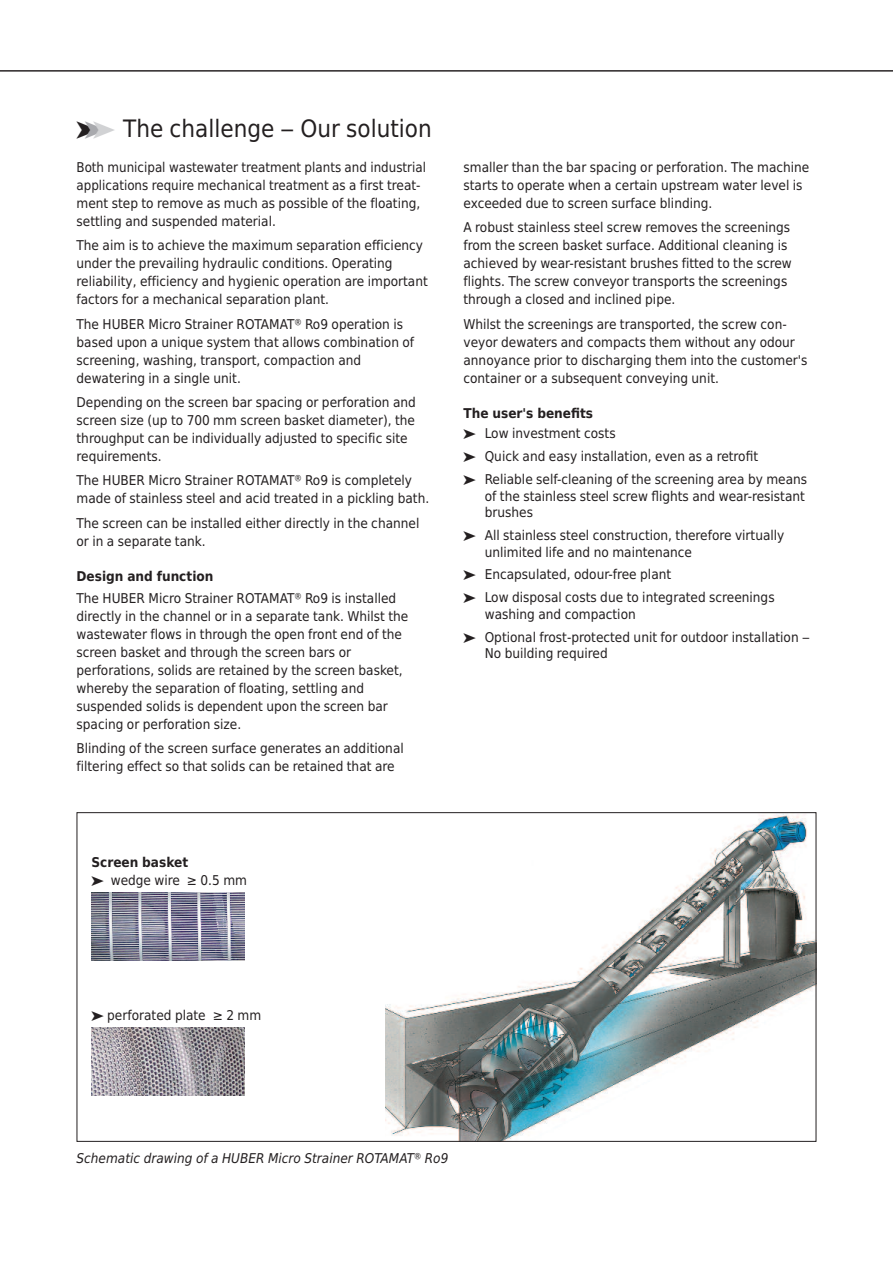
<style>
.page{position:relative;width:893px;height:1263px;background:#fff}
.page>*{position:absolute;margin:0;border:0;box-sizing:border-box;transform-origin:0 0}
.t1{font:24px "Huber Tec";color:#231f20}
.t2{font:13.5px/18px "Huber Tec";color:#231f20}
.t3{font:italic 13.5px "Huber Tec";color:#231f20}
.t4{font:700 13.5px "Huber Tec";color:#231f20}
.s1{color:#a8a9ad}
.s2{color:#d1d2d4}
</style>
<div class="page">
<hr style="left:0;top:71px;width:893px;height:1px;background:#231f20">
<svg style="left:880px;top:71px;width:13px;height:1px"></svg>
<img style="left:386px;top:814px;width:428px;height:326px">
<img style="left:91px;top:1027px;width:153px;height:68px">
<img style="left:91px;top:893px;width:153px;height:68px">
<h1 class="t1" style="left:77px;top:115px;width:357px">➤<span class="s1">➤</span><span class="s2">➤</span> The challenge – Our solution</h1>
<p class="t2" style="left:77px;top:158px;width:351px">Both municipal wastewater treatment plants and industrial applications require mechanical treatment as a first treat&shy;ment step to remove as much as possible of the floating, settling and suspended material.</p>
<p class="t2" style="left:77px;top:237px;width:353px">The aim is to achieve the maximum separation efficiency under the prevailing hydraulic conditions. Operating reliability, efficiency and hygienic operation are important factors for a mechanical separation plant.</p>
<p class="t2" style="left:77px;top:315px;width:339px">The HUBER Micro Strainer ROTAMAT® Ro9 operation is based upon a unique system that allows combination of screening, washing, transport, compaction and dewatering in a single unit.</p>
<p class="t2" style="left:77px;top:393px;width:341px">Depending on the screen bar spacing or perforation and screen size (up to 700 mm screen basket diameter), the throughput can be individually adjusted to specific site requirements.</p>
<p class="t2" style="left:77px;top:472px;width:354px">The HUBER Micro Strainer ROTAMAT® Ro9 is completely made of stainless steel and acid treated in a pickling bath.</p>
<p class="t2" style="left:77px;top:514px;width:344px">The screen can be installed either directly in the channel or in a separate tank.</p>
<p class="t4" style="left:77px;top:568px;width:138px">Design and function</p>
<p class="t2" style="left:77px;top:589px;width:333px">The HUBER Micro Strainer ROTAMAT® Ro9 is installed directly in the channel or in a separate tank. Whilst the wastewater flows in through the open front end of the screen basket and through the screen bars or perforations, solids are retained by the screen basket, whereby the separation of floating, settling and suspended solids is dependent upon the screen bar spacing or perforation size.</p>
<p class="t2" style="left:77px;top:740px;width:329px">Blinding of the screen surface generates an additional filtering effect so that solids can be retained that are</p>
<p class="t4" style="left:91px;top:854px;width:98px">Screen basket</p>
<p class="t2" style="left:91px;top:871px;width:157px">➤ wedge wire ≥ 0.5 mm</p>
<p class="t2" style="left:463px;top:158px;width:347px">smaller than the bar spacing or perforation. The machine starts to operate when a certain upstream water level is exceeded due to screen surface blinding.</p>
<p class="t2" style="left:463px;top:219px;width:330px">A robust stainless steel screw removes the screenings from the screen basket surface. Additional cleaning is achieved by wear-resistant brushes fitted to the screw flights. The screw conveyor transports the screenings through a closed and inclined pipe.</p>
<p class="t2" style="left:463px;top:315px;width:346px">Whilst the screenings are transported, the screw con&shy;veyor dewaters and compacts them without any odour annoyance prior to discharging them into the customer's container or a subsequent conveying unit.</p>
<p class="t4" style="left:463px;top:405px;width:131px">The user's benefits</p>
<p class="t2" style="left:463px;top:422px;width:345px;line-height:23px">➤ Low investment costs<br>➤ Quick and easy installation, even as a retrofit<br>➤ Reliable self-cleaning of the screening area by means</p>
<p class="t2" style="left:485px;top:488px;width:322px;line-height:16.5px">of the stainless steel screw flights and wear-resistant brushes</p>
<p class="t2" style="left:485px;top:527px;width:301px;line-height:16.5px;text-indent:-21px">➤ All stainless steel construction, therefore virtually unlimited life and no maintenance</p>
<p class="t2" style="left:463px;top:563px;width:313px;line-height:23px">➤ Encapsulated, odour-free plant<br>➤ Low disposal costs due to integrated screenings</p>
<p class="t2" style="left:463px;top:603px;width:348px;line-height:23px;text-indent:21px">washing and compaction<br>➤ Optional frost-protected unit for outdoor installation –</p>
<p class="t2" style="left:485px;top:644px;width:124px">No building required</p>
<p class="t2" style="left:91px;top:1007px;width:171px">➤ perforated plate ≥ 2 mm</p>
<p class="t3" style="left:77px;top:1150px;width:373px">Schematic drawing of a HUBER Micro Strainer ROTAMAT® Ro9</p>
</div>
